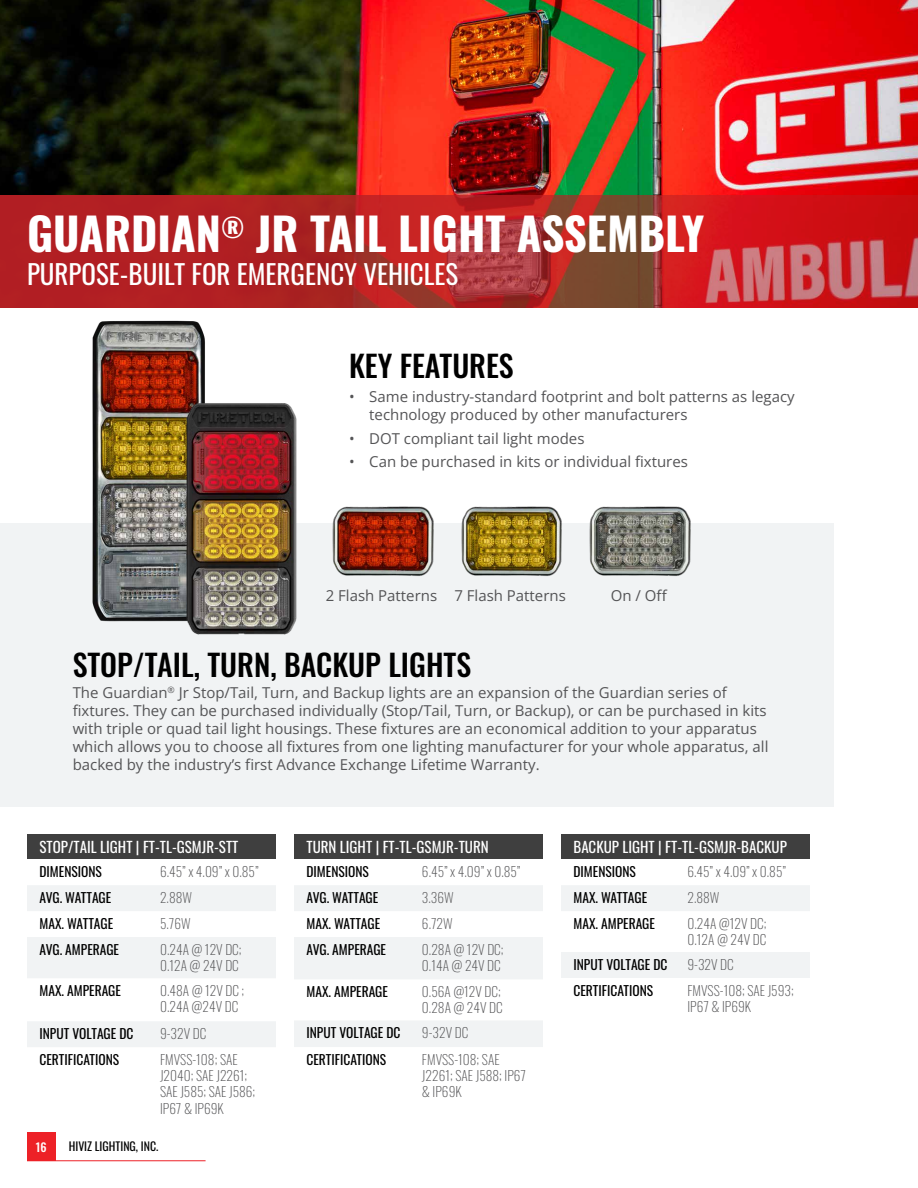
<style>
.page{position:relative;width:918px;height:1188px;background:#fff}
.page>*{position:absolute;margin:0;border:0;box-sizing:border-box;transform-origin:0 0}
.t1{font:700 45px "Oswald";color:#fff}
.t2{font:500 30px "Oswald";color:#000}
.t3{font:27px "Oswald";color:#fff}
.t4{font:15px/18px "Open Sans";color:#545456}
.t5{font:15px "Oswald";color:#fff}
.t6{font:200 13.5px/16.2px "Oswald";color:#545456}
.t7{font:13.5px "Oswald";color:#000}
.t8{font:11.85px "Oswald";color:#000}
.t9{font:500 11.85px "Oswald";color:#fff}
</style>
<div class="page">
<div style="left:27px;top:1133px;width:29px;height:28px;background:#ed2127"></div>
<hr style="left:27px;top:1160px;width:179px;height:1px;background:#ed2127">
<div style="left:0;top:523px;width:834px;height:283px;background:#f1f3f4"></div>
<img style="left:92px;top:320px;width:113px;height:302px">
<img style="left:0;top:0;width:918px;height:195px">
<svg style="left:0;top:195px;width:918px;height:112px;background:#b42b2b"></svg>
<div style="left:294px;top:835px;width:249px;height:24px;background:#3f3f3f"></div>
<svg style="left:294px;top:885px;width:249px;height:162px"></svg>
<div style="left:27px;top:835px;width:249px;height:24px;background:#3f3f3f"></div>
<svg style="left:27px;top:885px;width:249px;height:162px"></svg>
<div style="left:561px;top:835px;width:249px;height:24px;background:#3f3f3f"></div>
<svg style="left:561px;top:885px;width:249px;height:93px"></svg>
<img style="left:332px;top:506px;width:102px;height:70px">
<img style="left:461px;top:506px;width:101px;height:70px">
<img style="left:589px;top:506px;width:102px;height:70px">
<img style="left:170px;top:393px;width:127px;height:242px">
<h1 class="t1" style="left:27px;top:211px;width:679px">GUARDIAN<sup>®</sup> JR TAIL LIGHT ASSEMBLY</h1>
<h3 class="t3" style="left:27px;top:250px;width:433px">PURPOSE-BUILT FOR EMERGENCY VEHICLES</h3>
<h2 class="t2" style="left:349px;top:350px;width:166px">KEY FEATURES</h2>
<p class="t4" style="left:369px;top:388px;width:427px;text-indent:-20px">• Same industry-standard footprint and bolt patterns as legacy technology produced by other manufacturers</p>
<p class="t4" style="left:349px;top:429px;width:237px">• DOT compliant tail light modes</p>
<p class="t4" style="left:349px;top:452px;width:341px">• Can be purchased in kits or individual fixtures</p>
<p class="t4" style="left:326px;top:586px;width:242px">2 Flash Patterns 7 Flash Patterns</p>
<p class="t4" style="left:611px;top:586px;width:57px">On / Off</p>
<h2 class="t2" style="left:73px;top:649px;width:400px">STOP/TAIL, TURN, BACKUP LIGHTS</h2>
<p class="t4" style="left:73px;top:683px;width:697px">The Guardian<sup>®</sup> Jr Stop/Tail, Turn, and Backup lights are an expansion of the Guardian series of fixtures. They can be purchased individually (Stop/Tail, Turn, or Backup), or can be purchased in kits with triple or quad tail light housings. These fixtures are an economical addition to your apparatus which allows you to choose all fixtures from one lighting manufacturer for your whole apparatus, all backed by the industry’s first Advance Exchange Lifetime Warranty.</p>
<p class="t5" style="left:39px;top:833px;width:200px">STOP/TAIL LIGHT | FT-TL-GSMJR-STT</p>
<p class="t7" style="left:39px;top:859px;width:64px">DIMENSIONS</p>
<p class="t6" style="left:160px;top:862px;width:100px">6.45” x 4.09” x 0.85”</p>
<p class="t7" style="left:39px;top:885px;width:73px">AVG. WATTAGE</p>
<p class="t6" style="left:160px;top:888px;width:33px">2.88W</p>
<p class="t7" style="left:39px;top:911px;width:75px">MAX. WATTAGE</p>
<p class="t6" style="left:160px;top:914px;width:32px">5.76W</p>
<p class="t7" style="left:39px;top:937px;width:81px">AVG. AMPERAGE</p>
<p class="t6" style="left:160px;top:940px;width:83px">0.24A @ 12V DC;<br>0.12A @ 24V DC</p>
<p class="t7" style="left:39px;top:978px;width:83px">MAX. AMPERAGE</p>
<p class="t6" style="left:160px;top:981px;width:86px">0.48A @ 12V DC ;<br>0.24A @24V DC</p>
<p class="t7" style="left:39px;top:1021px;width:96px">INPUT VOLTAGE DC</p>
<p class="t6" style="left:160px;top:1024px;width:48px">9-32V DC</p>
<p class="t7" style="left:39px;top:1047px;width:81px">CERTIFICATIONS</p>
<p class="t6" style="left:160px;top:1050px;width:97px">FMVSS-108; SAE<br>J2040; SAE J2261;<br>SAE J585; SAE J586;<br>IP67 &amp; IP69K</p>
<p class="t9" style="left:36px;top:1141px;width:12px">16</p>
<p class="t8" style="left:69px;top:1136px;width:91px">HIVIZ LIGHTING, INC.</p>
<p class="t5" style="left:306px;top:833px;width:184px">TURN LIGHT | FT-TL-GSMJR-TURN</p>
<p class="t7" style="left:306px;top:859px;width:64px">DIMENSIONS</p>
<p class="t6" style="left:422px;top:862px;width:100px">6.45” x 4.09” x 0.85”</p>
<p class="t7" style="left:306px;top:885px;width:73px">AVG. WATTAGE</p>
<p class="t6" style="left:422px;top:888px;width:33px">3.36W</p>
<p class="t7" style="left:306px;top:911px;width:75px">MAX. WATTAGE</p>
<p class="t6" style="left:422px;top:914px;width:32px">6.72W</p>
<p class="t7" style="left:306px;top:937px;width:81px">AVG. AMPERAGE</p>
<p class="t6" style="left:422px;top:940px;width:83px">0.28A @ 12V DC;<br>0.14A @ 24V DC</p>
<p class="t7" style="left:306px;top:980px;width:83px">MAX. AMPERAGE</p>
<p class="t6" style="left:422px;top:982px;width:82px">0.56A @12V DC;<br>0.28A @ 24V DC</p>
<p class="t7" style="left:306px;top:1021px;width:96px">INPUT VOLTAGE DC</p>
<p class="t6" style="left:422px;top:1023px;width:48px">9-32V DC</p>
<p class="t7" style="left:306px;top:1047px;width:81px">CERTIFICATIONS</p>
<p class="t6" style="left:422px;top:1050px;width:106px">FMVSS-108; SAE<br>J2261; SAE J588; IP67 &amp; IP69K</p>
<p class="t5" style="left:573px;top:833px;width:215px">BACKUP LIGHT | FT-TL-GSMJR-BACKUP</p>
<p class="t7" style="left:573px;top:859px;width:64px">DIMENSIONS</p>
<p class="t6" style="left:687px;top:862px;width:100px">6.45” x 4.09” x 0.85”</p>
<p class="t7" style="left:573px;top:885px;width:75px">MAX. WATTAGE</p>
<p class="t6" style="left:687px;top:888px;width:33px">2.88W</p>
<p class="t7" style="left:573px;top:911px;width:83px">MAX. AMPERAGE</p>
<p class="t6" style="left:687px;top:914px;width:81px">0.24A @12V DC;<br>0.12A @ 24V DC</p>
<p class="t7" style="left:573px;top:952px;width:96px">INPUT VOLTAGE DC</p>
<p class="t6" style="left:687px;top:955px;width:48px">9-32V DC</p>
<p class="t7" style="left:573px;top:978px;width:81px">CERTIFICATIONS</p>
<p class="t6" style="left:687px;top:980px;width:108px">FMVSS-108; SAE J593;<br>IP67 &amp; IP69K</p>
</div>
